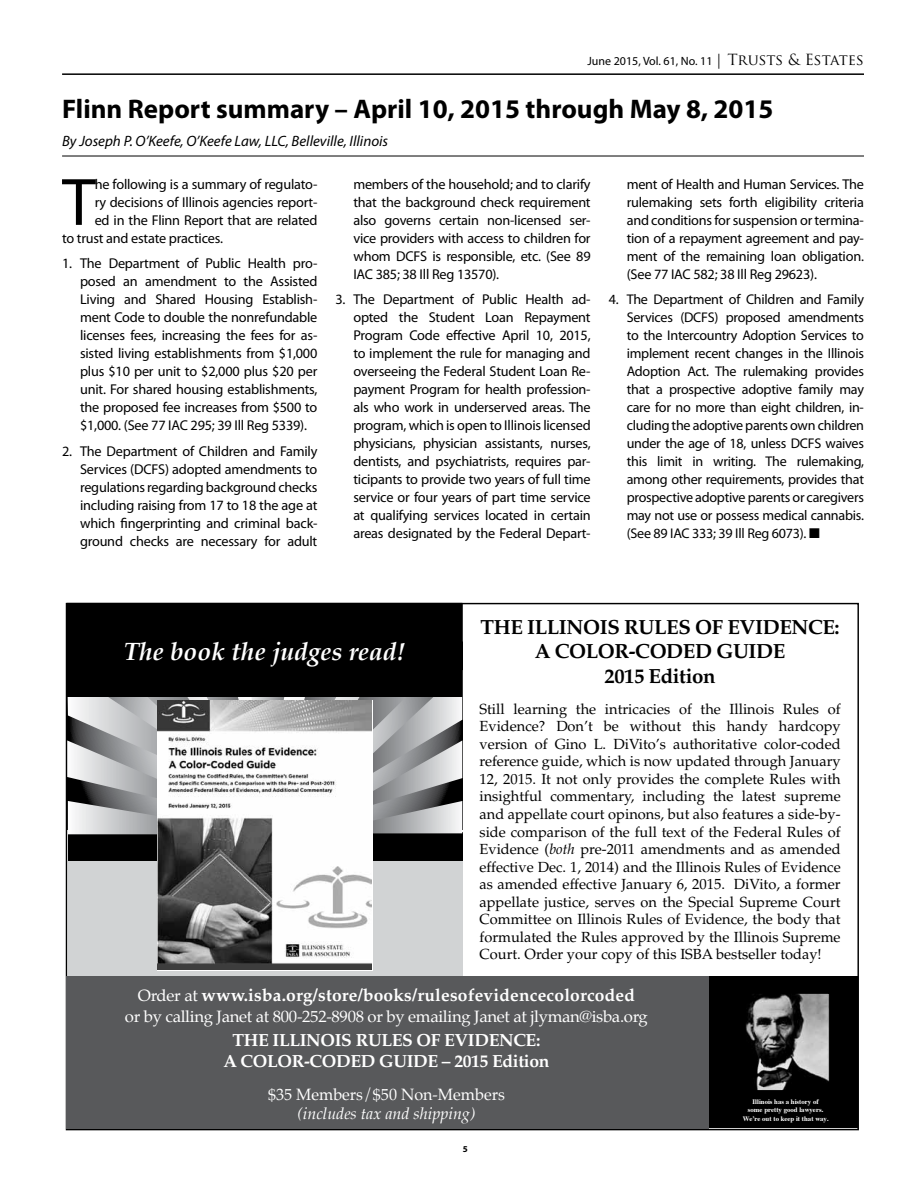
<style>
.page{position:relative;width:918px;height:1188px;background:#fff}
.page>*{position:absolute;margin:0;border:0;box-sizing:border-box;transform-origin:0 0}
.t1{font:67.65px "Myriad Pro";color:#000}
.t2{font:700 27px "Myriad Pro";color:#000}
.t3{font:italic 700 24.9px "Palatino";color:#fff}
.t4{font:700 20.55px/24.6px "Palatino LT Std";letter-spacing:-.02em;color:#000;text-align:center}
.t5{font:700 17.55px "Palatino LT Std";letter-spacing:.01em;color:#fff}
.t6{font:700 17.55px/21px "Palatino LT Std";letter-spacing:-.02em;color:#fff;text-align:center}
.t7{font:16.05px "Palatino";letter-spacing:-.02em;color:#fff;scale:1.04 1}
.t8{font:16.05px "Palatino";color:#fff}
.t9{font:italic 16.05px "Palatino";color:#fff}
.t10{font:italic 15px "Myriad Pro";color:#000}
.t11{font:14.7px/17.5px "Palatino LT Std";color:#000;text-align:justify}
.t12{font:14.25px/18px "Myriad Pro";letter-spacing:-.015em;color:#000;text-align:justify}
.t13{font:14.1px/18px "Myriad Pro";letter-spacing:-.02em;color:#000;text-align:justify}
.t14{font:12px "Myriad Pro";color:#000}
.t15{font:700 9px "Myriad Pro";color:#000}
.t16{font:700 6.75px/8.1px "Times";color:#fff;text-align:center}
.s1{font-family:"Trajan Pro";font-size:15px}
.s2{font-style:italic}
.s3{font-family:"Palatino";font-weight:400;font-size:16.05px}
</style>
<div class="page">
<hr style="left:62px;top:73px;width:802px;height:2px;background:#000">
<hr style="left:62px;top:156px;width:802px;height:1px;background:#000">
<div style="left:68px;top:833px;width:394px;height:28px;background:#000"></div>
<svg style="left:67px;top:697px;width:395px;height:137px;background:#a7a8aa"></svg>
<div style="left:709px;top:977px;width:149px;height:151px;background:#000"></div>
<div style="left:708px;top:976px;width:150px;height:152px;border:1px solid #000"></div>
<img style="left:746px;top:995px;width:82px;height:94px">
<div style="left:741px;top:993px;width:89px;height:98px;border:1px solid #000"></div>
<div style="left:68px;top:861px;width:394px;height:124px;background:#d1d3d4"></div>
<img style="left:158px;top:701px;width:213px;height:269px">
<div style="left:67px;top:603px;width:395px;height:93px;background:#000"></div>
<div style="left:67px;top:603px;width:395px;height:94px;border:1px solid #000"></div>
<div style="left:66px;top:976px;width:642px;height:153px;background:#58595b"></div>
<p class="t14" style="left:588px;top:54px;width:278px">June 2015, Vol. 61, No. 11 <span class="s1">| Trusts &amp; Estates</span></p>
<h2 class="t2" style="left:62px;top:91px;width:713px">Flinn Report summary – April 10, 2015 through May 8, 2015</h2>
<p class="t10" style="left:62px;top:132px;width:328px">By Joseph P. O’Keefe, O’Keefe Law, LLC, Belleville, Illinois</p>
<h1 class="t1" style="left:62px;top:160px;width:35px">T</h1>
<p class="t12" style="left:95px;top:175px;width:224px">he following is a summary of regulato-</p>
<p class="t12" style="left:95px;top:193px;width:224px">ry decisions of Illinois agencies report-</p>
<p class="t12" style="left:95px;top:211px;width:224px">ed in the Flinn Report that are related</p>
<p class="t12" style="left:62px;top:229px;width:162px">to trust and estate practices.</p>
<p class="t12" style="left:80px;top:254px;width:239px;text-indent:-18px">1. The Department of Public Health pro&shy;posed an amendment to the Assisted Living and Shared Housing Establish&shy;ment Code to double the nonrefundable licenses fees, increasing the fees for as&shy;sisted living establishments from $1,000 plus $10 per unit to $2,000 plus $20 per unit. For shared housing establishments, the proposed fee increases from $500 to $1,000. (See 77 IAC 295; 39 Ill Reg 5339).</p>
<p class="t12" style="left:80px;top:442px;width:239px;text-indent:-18px">2. The Department of Children and Family Services (DCFS) adopted amendments to regulations regarding background checks including raising from 17 to 18 the age at which fingerprinting and criminal back&shy;ground checks are necessary for adult</p>
<p class="t12" style="left:353px;top:175px;width:239px">members of the household; and to clarify that the background check requirement also governs certain non-licensed ser&shy;vice providers with access to children for whom DCFS is responsible, etc. (See 89<br>IAC 385; 38 Ill Reg 13570).</p>
<p class="t12" style="left:353px;top:290px;width:239px;text-indent:-18px">3. The Department of Public Health ad&shy;opted the Student Loan Repayment Program Code effective April 10, 2015, to implement the rule for managing and overseeing the Federal Student Loan Re&shy;payment Program for health profession&shy;als who work in underserved areas. The program, which is open to Illinois licensed physicians, physician assistants, nurses, dentists, and psychiatrists, requires par&shy;ticipants to provide two years of full time service or four years of part time service at qualifying services located in certain areas designated by the Federal Depart-</p>
<p class="t12" style="left:627px;top:175px;width:239px">ment of Health and Human Services. The rulemaking sets forth eligibility criteria and conditions for suspension or termina&shy;tion of a repayment agreement and pay&shy;ment of the remaining loan obligation. (See 77 IAC 582; 38 Ill Reg 29623).</p>
<p class="t13" style="left:627px;top:290px;width:239px;text-indent:-18px">4. The Department of Children and Family Services (DCFS) proposed amendments to the Intercountry Adoption Services to implement recent changes in the Illinois Adoption Act. The rulemaking provides that a prospective adoptive family may care for no more than eight children, in&shy;cluding the adoptive parents own children under the age of 18, unless DCFS waives this limit in writing. The rulemaking, among other requirements, provides that prospective adoptive parents or caregivers may not use or possess medical cannabis. (See 89 IAC 333; 39 Ill Reg 6073). ■</p>
<h3 class="t3" style="left:124px;top:631px;width:283px">The book the judges read!</h3>
<h3 class="t4" style="left:480px;top:615px;width:361px">THE ILLINOIS RULES OF EVIDENCE:<br>A COLOR-CODED GUIDE<br>2015 Edition</h3>
<p class="t11" style="left:480px;top:700px;width:363px">Still learning the intricacies of the Illinois Rules of Evidence? Don’t be without this handy hardcopy version of Gino L. DiVito’s authoritative color-coded reference guide, which is now updated through January 12, 2015. It not only provides the complete Rules with insightful commentary, including the latest supreme and appellate court opinons, but also features a side-by&shy;side comparison of the full text of the Federal Rules of Evidence (<span class="s2">both</span> pre-2011 amendments and as amended effective Dec. 1, 2014) and the Illinois Rules of Evidence as amended effective January 6, 2015. DiVito, a former appellate justice, serves on the Special Supreme Court Committee on Illinois Rules of Evidence, the body that formulated the Rules approved by the Illinois Supreme Court. Order your copy of this ISBA bestseller today!</p>
<p class="t5" style="left:138px;top:985px;width:499px"><span class="s3">Order at</span> www.isba.org/store/books/rulesofevidencecolorcoded</p>
<p class="t7" style="left:125px;top:1003px;width:504px">or by calling Janet at 800-252-8908 or by emailing Janet at jlyman@isba.org</p>
<p class="t6" style="left:223px;top:1030px;width:328px">THE ILLINOIS RULES OF EVIDENCE:<br>A COLOR-CODED GUIDE – 2015 Edition</p>
<p class="t8" style="left:268px;top:1081px;width:238px">$35 Members/$50 Non-Members</p>
<p class="t9" style="left:298px;top:1100px;width:179px">(includes tax and shipping)</p>
<p class="t15" style="left:463px;top:1143px;width:6px">5</p>
<p class="t16" style="left:743px;top:1097px;width:87px">Illinois has a history of<br>some pretty good lawyers.<br>We’re out to keep it that way.</p>
</div>
